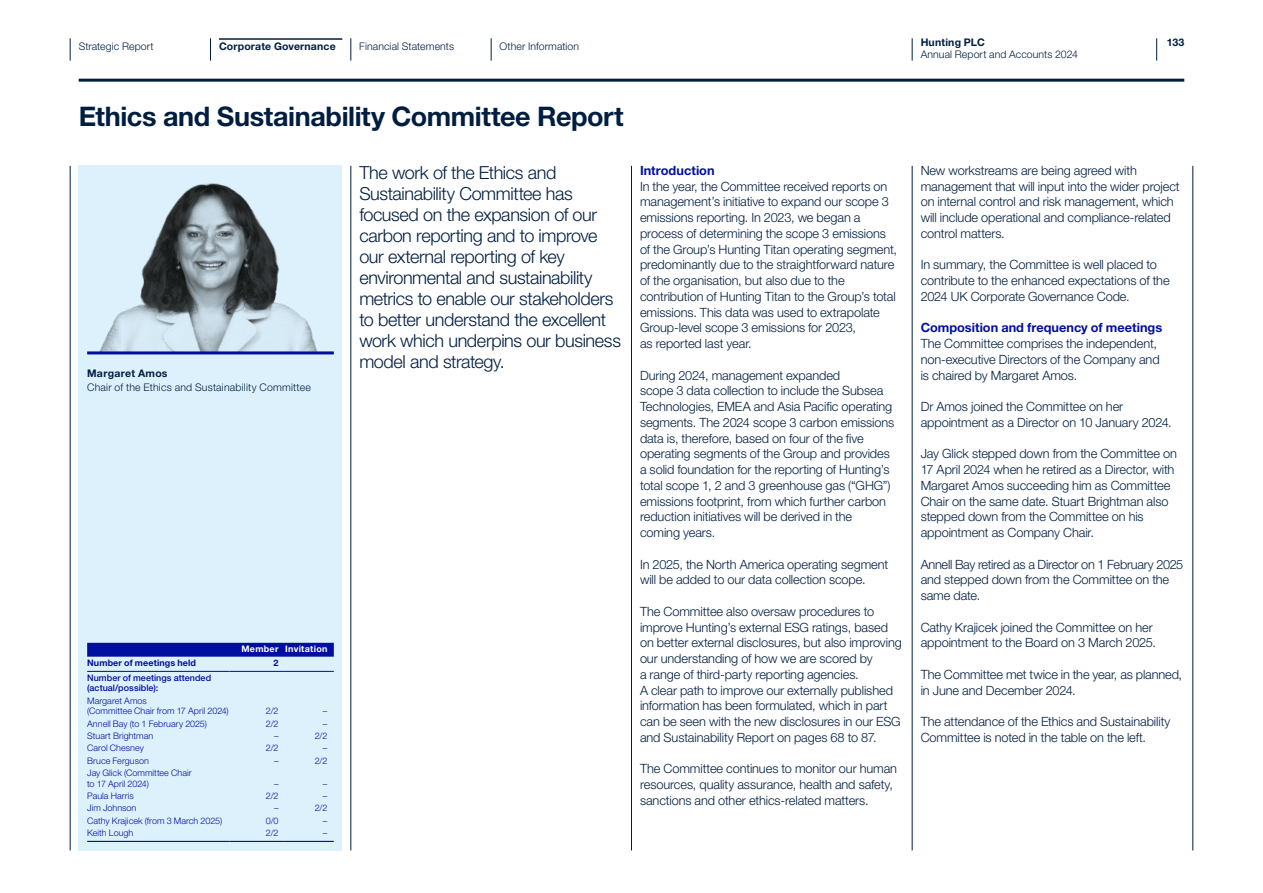
<style>
.page{position:relative;width:1263px;height:893px;background:#fff}
.page>*{position:absolute;margin:0;border:0;box-sizing:border-box;transform-origin:0 0}
.t1{font:700 27px "Helvetica Neue LT Std";letter-spacing:-.015em;color:#011e41}
.t2{font:300 18px/21px "Helvetica Neue LT Std";letter-spacing:-.02em;color:#011e41}
.t3{font:300 12.75px/15.8px "Helvetica Neue LT Std";letter-spacing:-.005em;color:#011e41}
.t4{font:700 12.75px "Helvetica Neue LT Std";color:#000f9f}
.t5{font:300 10.5px "Helvetica Neue LT Std";letter-spacing:.01em;color:#011e41}
.t6{font:700 10.5px "Helvetica Neue LT Std";letter-spacing:.02em;color:#011e41}
.t7{font:300 9px/10.5px "Helvetica Neue LT Std";letter-spacing:.005em;color:#000f9f}
.t8{font:500 9px/10.5px "Helvetica Neue LT Std";letter-spacing:.005em;color:#000f9f}
.t9{font:700 9px "Helvetica Neue LT Std";letter-spacing:.01em;color:#000f9f}
.t10{font:700 9px "Helvetica Neue LT Std";letter-spacing:.03em;color:#fff}
</style>
<div class="page">
<div style="left:79px;top:166px;width:263px;height:684px;background:#ddf1fd"></div>
<img style="left:99px;top:183px;width:218px;height:168px">
<hr style="left:87px;top:351px;width:247px;height:3px;background:#000f9f">
<hr style="left:79px;top:79px;width:1105px;height:3px;background:#011e41">
<svg style="left:87px;top:643px;width:247px;height:14px;background:#0514a1"></svg>
<hr style="left:87px;top:671px;width:143px;height:1px;background:#000f9f">
<hr style="left:230px;top:671px;width:55px;height:1px;background:#000f9f">
<hr style="left:285px;top:671px;width:49px;height:1px;background:#000f9f">
<hr style="left:87px;top:841px;width:143px;height:1px;background:#000f9f">
<hr style="left:230px;top:841px;width:55px;height:1px;background:#000f9f">
<hr style="left:285px;top:841px;width:49px;height:1px;background:#000f9f">
<svg style="left:70px;top:38px;width:1px;height:23px"></svg>
<svg style="left:210px;top:38px;width:1px;height:23px"></svg>
<svg style="left:351px;top:38px;width:1px;height:23px"></svg>
<svg style="left:491px;top:38px;width:1px;height:23px"></svg>
<svg style="left:1156px;top:38px;width:1px;height:23px"></svg>
<svg style="left:912px;top:38px;width:1px;height:23px"></svg>
<hr style="left:219px;top:38px;width:123px;height:2px;background:#011e41">
<hr style="left:351px;top:166px;width:1px;height:684px;background:#011e41">
<hr style="left:631px;top:166px;width:1px;height:684px;background:#011e41">
<hr style="left:912px;top:166px;width:1px;height:684px;background:#011e41">
<hr style="left:70px;top:166px;width:1px;height:684px;background:#011e41">
<hr style="left:1192px;top:166px;width:1px;height:684px;background:#011e41">
<p class="t5" style="left:79px;top:40px;width:76px">Strategic Report</p>
<p class="t6" style="left:219px;top:40px;width:118px">Corporate Governance</p>
<p class="t5" style="left:359px;top:40px;width:96px">Financial Statements</p>
<p class="t5" style="left:500px;top:40px;width:81px">Other Information</p>
<h1 class="t1" style="left:79px;top:99px;width:546px">Ethics and Sustainability Committee Report</h1>
<p class="t6" style="left:87px;top:367px;width:82px">Margaret Amos</p>
<p class="t5" style="left:87px;top:381px;width:225px">Chair of the Ethics and Sustainability Committee</p>
<p class="t10" style="left:241px;top:644px;width:87px">Member Invitation</p>
<p class="t9" style="left:87px;top:657px;width:110px">Number of meetings held</p>
<p class="t9" style="left:274px;top:657px;width:7px">2</p>
<p class="t8" style="left:87px;top:672px;width:126px">Number of meetings attended (actual/possible):</p>
<p class="t7" style="left:87px;top:695px;width:143px">Margaret Amos<br>(Committee Chair from 17 April 2024)</p>
<p class="t7" style="left:266px;top:705px;width:14px">2/2</p>
<p class="t7" style="left:323px;top:705px;width:6px">–</p>
<p class="t7" style="left:87px;top:718px;width:121px">Annell Bay (to 1 February 2025)</p>
<p class="t7" style="left:266px;top:718px;width:14px">2/2</p>
<p class="t7" style="left:323px;top:718px;width:6px">–</p>
<p class="t7" style="left:87px;top:730px;width:68px">Stuart Brightman</p>
<p class="t7" style="left:274px;top:730px;width:6px">–</p>
<p class="t7" style="left:315px;top:730px;width:14px">2/2</p>
<p class="t7" style="left:87px;top:743px;width:58px">Carol Chesney</p>
<p class="t7" style="left:266px;top:743px;width:14px">2/2</p>
<p class="t7" style="left:323px;top:743px;width:6px">–</p>
<p class="t7" style="left:87px;top:755px;width:63px">Bruce Ferguson</p>
<p class="t7" style="left:274px;top:755px;width:6px">–</p>
<p class="t7" style="left:315px;top:755px;width:14px">2/2</p>
<p class="t7" style="left:87px;top:767px;width:106px">Jay Glick (Committee Chair to 17 April 2024)</p>
<p class="t7" style="left:274px;top:778px;width:6px">–</p>
<p class="t7" style="left:323px;top:778px;width:6px">–</p>
<p class="t7" style="left:87px;top:790px;width:48px">Paula Harris</p>
<p class="t7" style="left:266px;top:790px;width:14px">2/2</p>
<p class="t7" style="left:323px;top:790px;width:6px">–</p>
<p class="t7" style="left:87px;top:803px;width:51px">Jim Johnson</p>
<p class="t7" style="left:274px;top:803px;width:6px">–</p>
<p class="t7" style="left:315px;top:803px;width:14px">2/2</p>
<p class="t7" style="left:87px;top:815px;width:137px">Cathy Krajicek (from 3 March 2025)</p>
<p class="t7" style="left:266px;top:815px;width:14px">0/0</p>
<p class="t7" style="left:323px;top:815px;width:6px">–</p>
<p class="t7" style="left:87px;top:827px;width:48px">Keith Lough</p>
<p class="t7" style="left:266px;top:827px;width:14px">2/2</p>
<p class="t7" style="left:323px;top:827px;width:6px">–</p>
<p class="t2" style="left:359px;top:161px;width:263px">The work of the Ethics and<br>Sustainability Committee has focused on the expansion of our carbon reporting and to improve our external reporting of key environmental and sustainability metrics to enable our stakeholders to better understand the excellent work which underpins our business model and strategy.</p>
<p class="t4" style="left:640px;top:162px;width:76px">Introduction</p>
<p class="t3" style="left:640px;top:178px;width:259px">In the year, the Committee received reports on management’s initiative to expand our scope 3 emissions reporting. In 2023, we began a process of determining the scope 3 emissions of the Group’s Hunting Titan operating segment, predominantly due to the straightforward nature of the organisation, but also due to the contribution of Hunting Titan to the Group’s total emissions. This data was used to extrapolate Group-level scope 3 emissions for 2023,<br>as reported last year.</p>
<p class="t3" style="left:640px;top:367px;width:256px">During 2024, management expanded<br>scope 3 data collection to include the Subsea Technologies, EMEA and Asia Pacific operating segments. The 2024 scope 3 carbon emissions data is, therefore, based on four of the five operating segments of the Group and provides a solid foundation for the reporting of Hunting’s total scope 1, 2 and 3 greenhouse gas (“GHG”) emissions footprint, from which further carbon reduction initiatives will be derived in the coming years.</p>
<p class="t3" style="left:640px;top:556px;width:250px">In 2025, the North America operating segment will be added to our data collection scope.</p>
<p class="t3" style="left:640px;top:603px;width:263px">The Committee also oversaw procedures to improve Hunting’s external ESG ratings, based on better external disclosures, but also improving our understanding of how we are scored by<br>a range of third-party reporting agencies.<br>A clear path to improve our externally published information has been formulated, which in part can be seen with the new disclosures in our ESG and Sustainability Report on pages 68 to 87.</p>
<p class="t3" style="left:640px;top:761px;width:259px">The Committee continues to monitor our human resources, quality assurance, health and safety, sanctions and other ethics-related matters.</p>
<p class="t6" style="left:921px;top:36px;width:66px">Hunting PLC</p>
<p class="t5" style="left:921px;top:48px;width:159px">Annual Report and Accounts 2024</p>
<p class="t6" style="left:1167px;top:36px;width:19px">133</p>
<p class="t3" style="left:921px;top:162px;width:261px">New workstreams are being agreed with management that will input into the wider project on internal control and risk management, which will include operational and compliance-related control matters.</p>
<p class="t3" style="left:921px;top:257px;width:250px">In summary, the Committee is well placed to contribute to the enhanced expectations of the<br>2024 UK Corporate Governance Code.</p>
<p class="t4" style="left:921px;top:320px;width:243px">Composition and frequency of meetings</p>
<p class="t3" style="left:921px;top:335px;width:241px">The Committee comprises the independent, non-executive Directors of the Company and is chaired by Margaret Amos.</p>
<p class="t3" style="left:921px;top:398px;width:253px">Dr Amos joined the Committee on her appointment as a Director on 10 January 2024.</p>
<p class="t3" style="left:921px;top:446px;width:258px">Jay Glick stepped down from the Committee on 17 April 2024 when he retired as a Director, with Margaret Amos succeeding him as Committee Chair on the same date. Stuart Brightman also stepped down from the Committee on his appointment as Company Chair.</p>
<p class="t3" style="left:921px;top:556px;width:264px">Annell Bay retired as a Director on 1 February 2025 and stepped down from the Committee on the same date.</p>
<p class="t3" style="left:921px;top:619px;width:237px">Cathy Krajicek joined the Committee on her appointment to the Board on 3 March 2025.</p>
<p class="t3" style="left:921px;top:666px;width:263px">The Committee met twice in the year, as planned, in June and December 2024.</p>
<p class="t3" style="left:921px;top:713px;width:251px">The attendance of the Ethics and Sustainability<br>Committee is noted in the table on the left.</p>
</div>
